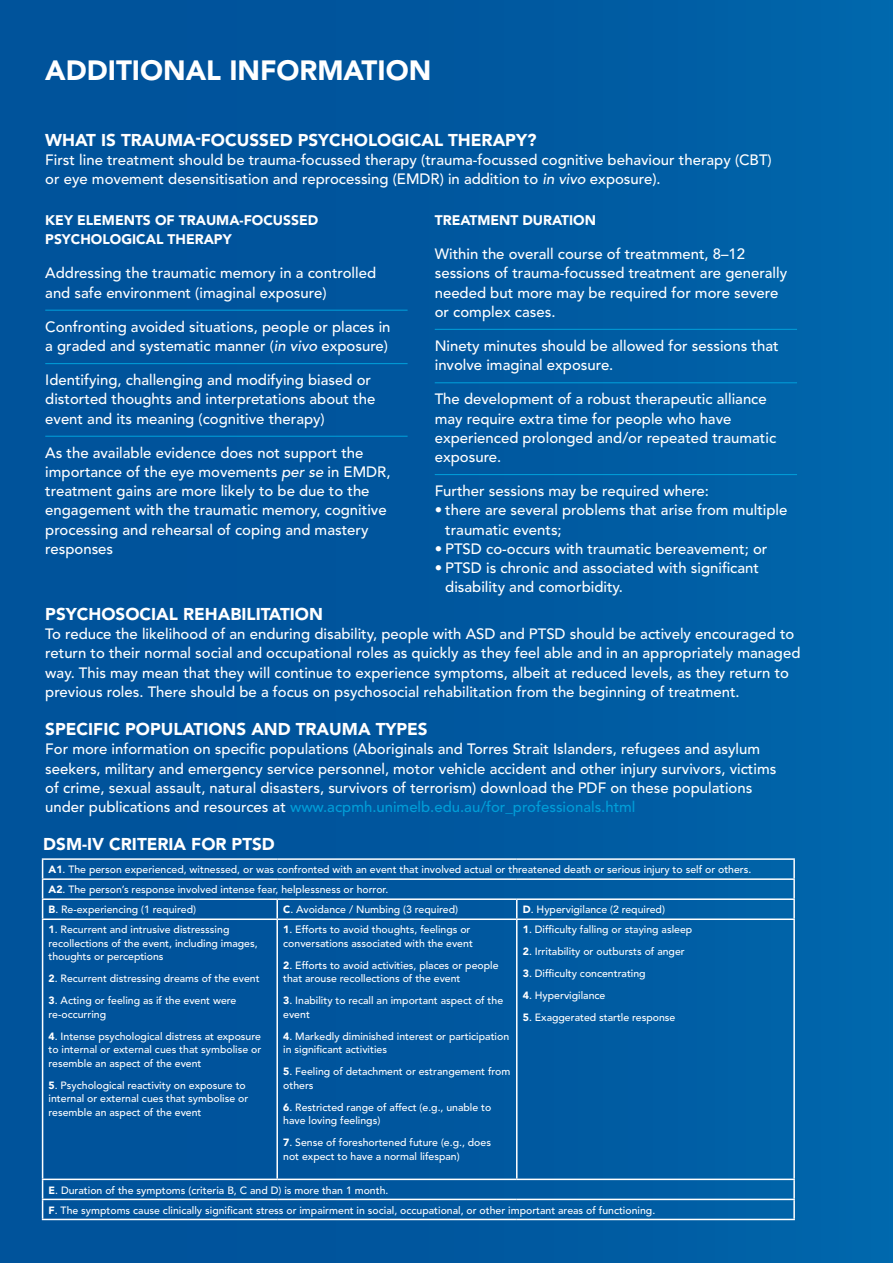
<style>
.page{position:relative;width:893px;height:1263px;background:#fff}
.page>*{position:absolute;margin:0;border:0;box-sizing:border-box;transform-origin:0 0}
.t1{font:900 27.75px "Avenir";color:#fff}
.t2{font:900 17.1px "Avenir";color:#fff}
.t3{font:500 14.85px/19.2px "Avenir";color:#fff}
.t4{font:900 13.8px "Avenir";color:#fff}
.t5{font:500 10.5px/13.5px "Avenir";color:#fff}
.s1{font-style:italic}
.s2{color:#009dd8}
.s3{font-weight:900}
</style>
<div class="page">
<div style="left:0;top:0;width:893px;height:1263px;background:linear-gradient(to right,#004f98,#0064a9)"></div>
<hr style="left:45px;top:310px;width:363px;height:1px;background:#009dd8">
<hr style="left:45px;top:363px;width:363px;height:1px;background:#009dd8">
<hr style="left:45px;top:436px;width:363px;height:1px;background:#009dd8">
<hr style="left:435px;top:329px;width:362px;height:1px;background:#009dd8">
<hr style="left:435px;top:382px;width:362px;height:1px;background:#009dd8">
<hr style="left:435px;top:474px;width:362px;height:1px;background:#009dd8">
<hr style="left:42px;top:858px;width:235px;height:2px;background:#fff">
<hr style="left:277px;top:858px;width:240px;height:2px;background:#fff">
<hr style="left:517px;top:858px;width:278px;height:2px;background:#fff">
<hr style="left:42px;top:878px;width:235px;height:2px;background:#fff">
<hr style="left:277px;top:878px;width:240px;height:2px;background:#fff">
<hr style="left:517px;top:878px;width:278px;height:2px;background:#fff">
<hr style="left:42px;top:1199px;width:235px;height:1px;background:#fff">
<svg style="left:42px;top:1180px;width:1px;height:39px"></svg>
<hr style="left:277px;top:1199px;width:240px;height:1px;background:#fff">
<hr style="left:517px;top:1199px;width:278px;height:1px;background:#fff">
<svg style="left:793px;top:1180px;width:2px;height:39px"></svg>
<hr style="left:42px;top:1219px;width:235px;height:1px;background:#fff">
<hr style="left:277px;top:1219px;width:240px;height:1px;background:#fff">
<hr style="left:517px;top:1219px;width:278px;height:1px;background:#fff">
<hr style="left:42px;top:898px;width:235px;height:2px;background:#fff">
<svg style="left:42px;top:860px;width:1px;height:58px"></svg>
<hr style="left:277px;top:898px;width:240px;height:2px;background:#fff">
<svg style="left:276px;top:900px;width:2px;height:18px"></svg>
<hr style="left:517px;top:898px;width:278px;height:2px;background:#fff">
<svg style="left:516px;top:900px;width:1px;height:18px"></svg>
<svg style="left:793px;top:860px;width:2px;height:58px"></svg>
<hr style="left:42px;top:918px;width:235px;height:2px;background:#fff">
<hr style="left:42px;top:920px;width:1px;height:258px;background:#fff">
<hr style="left:277px;top:918px;width:240px;height:2px;background:#fff">
<hr style="left:276px;top:920px;width:2px;height:258px;background:#fff">
<hr style="left:517px;top:918px;width:278px;height:2px;background:#fff">
<hr style="left:516px;top:920px;width:1px;height:258px;background:#fff">
<hr style="left:793px;top:920px;width:2px;height:258px;background:#fff">
<hr style="left:42px;top:1178px;width:235px;height:2px;background:#fff">
<hr style="left:277px;top:1178px;width:240px;height:2px;background:#fff">
<hr style="left:517px;top:1178px;width:278px;height:2px;background:#fff">
<h1 class="t1" style="left:45px;top:54px;width:363px">ADDITIONAL INFORMATION</h1>
<p class="t2" style="left:45px;top:130px;width:88px">WHAT IS TRA</p>
<p class="t2" style="left:154px;top:130px;width:107px">UMA-FOCUSSED</p>
<p class="t2" style="left:298px;top:130px;width:106px">PSYCHOLOGICA</p>
<p class="t2" style="left:434px;top:130px;width:49px">L THERAP</p>
<p class="t2" style="left:516px;top:130px;width:22px">Y?</p>
<p class="t3" style="left:45px;top:151px;width:728px">First line treatment should be trauma-focussed therapy (trauma-focussed cognitive behaviour therapy (CBT) or eye movement desensitisation and reprocessing (EMDR) in addition to <span class="s1">in vivo</span> exposure).</p>
<p class="t4" style="left:45px;top:212px;width:59px">KEY ELEME</p>
<p class="t4" style="left:124px;top:212px;width:66px">NTS OF TRA</p>
<p class="t4" style="left:206px;top:212px;width:87px">UMA-FOCUSSED</p>
<p class="t4" style="left:45px;top:231px;width:86px">PSYCHOLOGICA</p>
<p class="t4" style="left:156px;top:231px;width:40px">L THERAP</p>
<p class="t4" style="left:223px;top:231px;width:10px">Y</p>
<p class="t3" style="left:45px;top:264px;width:332px">Addressing the traumatic memory in a controlled and safe environment (imaginal exposure)</p>
<p class="t3" style="left:45px;top:317px;width:347px">Confronting avoided situations, people or places in a graded and systematic manner (<span class="s1">in vivo</span> exposure)</p>
<p class="t3" style="left:45px;top:371px;width:332px">Identifying, challenging and modifying biased or distorted thoughts and interpretations about the event and its meaning (cognitive therapy)</p>
<p class="t3" style="left:45px;top:443px;width:347px">As the available evidence does not support the importance of the eye movements <span class="s1">per se</span> in EMDR, treatment gains are more likely to be due to the engagement with the traumatic memory, cognitive processing and rehearsal of coping and mastery responses</p>
<p class="t4" style="left:435px;top:212px;width:19px">TREATME</p>
<p class="t4" style="left:499px;top:212px;width:53px">NT DURATI</p>
<p class="t4" style="left:573px;top:212px;width:24px">ON</p>
<p class="t3" style="left:435px;top:245px;width:354px">Within the overall course of treatmment, 8–12 sessions of trauma-focussed treatment are generally needed but more may be required for more severe or complex cases.</p>
<p class="t3" style="left:435px;top:337px;width:345px">Ninety minutes should be allowed for sessions that involve imaginal exposure.</p>
<p class="t3" style="left:435px;top:390px;width:343px">The development of a robust therapeutic alliance may require extra time for people who have experienced prolonged and/or repeated traumatic exposure.</p>
<p class="t3" style="left:435px;top:482px;width:276px">Further sessions may be required where:</p>
<p class="t3" style="left:445px;top:501px;width:344px;text-indent:-10px">• there are several problems that arise from multiple traumatic events;</p>
<p class="t3" style="left:435px;top:539px;width:334px">• PTSD co-occurs with traumatic bereavement; or</p>
<p class="t3" style="left:445px;top:559px;width:315px;text-indent:-10px">• PTSD is chronic and associated with significant disability and comorbidity.</p>
<p class="t2" style="left:45px;top:604px;width:219px">PSYCHOSOCIAL RE HABILITATI</p>
<p class="t2" style="left:295px;top:604px;width:30px">ON</p>
<p class="t3" style="left:45px;top:625px;width:757px">To reduce the likelihood of an enduring disability, people with ASD and PTSD should be actively encouraged to return to their normal social and occupational roles as quickly as they feel able and in an appropriately managed way. This may mean that they will continue to experience symptoms, albeit at reduced levels, as they return to previous roles. There should be a focus on psychosocial rehabilitation from the beginning of treatment.</p>
<p class="t2" style="left:45px;top:719px;width:384px">SPECIFIC POPULATIONS AND TRAUMA TYPES</p>
<p class="t3" style="left:45px;top:740px;width:733px">For more information on specific populations (Aboriginals and Torres Strait Islanders, refugees and asylum seekers, military and emergency service personnel, motor vehicle accident and other injury survivors, victims of crime, sexual assault, natural disasters, survivors of terrorism) download the PDF on these populations under publications and resources at <span class="s2">www.acpmh.unimelb.edu.au/for_professionals.html</span></p>
<p class="t2" style="left:43px;top:833px;width:88px">DSM-IV CRITERIA</p>
<p class="t2" style="left:191px;top:833px;width:85px">FOR PTSD</p>
<p class="t5" style="left:49px;top:860px;width:704px;line-height:20.1px"><span class="s3">A1</span>. The person experienced, witnessed, or was confronted with an event that involved actual or threatened death or serious injury to self or others.<br><span class="s3">A2</span>. The person’s response involved intense fear, helplessness or horror.<br><span class="s3">B</span>. Re-experiencing (1 required)</p>
<p class="t5" style="left:283px;top:903px;width:176px"><span class="s3">C</span>. Avoidance / Numbing (3 required)</p>
<p class="t5" style="left:523px;top:903px;width:144px"><span class="s3">D</span>. Hypervigilance (2 required)</p>
<p class="t5" style="left:49px;top:923px;width:211px"><span class="s3">1</span>. Recurrent and intrusive distresssing recollections of the event, including images, thoughts or perceptions</p>
<p class="t5" style="left:49px;top:972px;width:213px"><span class="s3">2</span>. Recurrent distressing dreams of the event</p>
<p class="t5" style="left:49px;top:994px;width:189px"><span class="s3">3</span>. Acting or feeling as if the event were re-occurring</p>
<p class="t5" style="left:49px;top:1030px;width:214px;text-align:justify"><span class="s3">4</span>. Intense psychological distress at exposure to internal or external cues that symbolise or resemble an aspect of the event</p>
<p class="t5" style="left:49px;top:1079px;width:201px"><span class="s3">5</span>. Psychological reactivity on exposure to internal or external cues that symbolise or resemble an aspect of the event</p>
<p class="t5" style="left:283px;top:923px;width:191px"><span class="s3">1</span>. Efforts to avoid thoughts, feelings or conversations associated with the event</p>
<p class="t5" style="left:283px;top:959px;width:217px"><span class="s3">2</span>. Efforts to avoid activities, places or people that arouse recollections of the event</p>
<p class="t5" style="left:283px;top:994px;width:221px"><span class="s3">3</span>. Inability to recall an important aspect of the event</p>
<p class="t5" style="left:283px;top:1030px;width:227px"><span class="s3">4</span>. Markedly diminished interest or participation in significant activities</p>
<p class="t5" style="left:283px;top:1065px;width:229px"><span class="s3">5</span>. Feeling of detachment or estrangement from others</p>
<p class="t5" style="left:283px;top:1101px;width:210px"><span class="s3">6</span>. Restricted range of affect (e.g., unable to have loving feelings)</p>
<p class="t5" style="left:283px;top:1136px;width:209px"><span class="s3">7</span>. Sense of foreshortened future (e.g., does not expect to have a normal lifespan)</p>
<p class="t5" style="left:523px;top:923px;width:171px"><span class="s3">1</span>. Difficulty falling or staying asleep</p>
<p class="t5" style="left:523px;top:945px;width:163px"><span class="s3">2</span>. Irritability or outbursts of anger</p>
<p class="t5" style="left:523px;top:967px;width:124px"><span class="s3">3</span>. Difficulty concentrating</p>
<p class="t5" style="left:523px;top:989px;width:84px"><span class="s3">4</span>. Hypervigilance</p>
<p class="t5" style="left:523px;top:1011px;width:154px"><span class="s3">5</span>. Exaggerated startle response</p>
<p class="t5" style="left:49px;top:1180px;width:608px;line-height:20.1px"><span class="s3">E</span>. Duration of the symptoms (criteria B, C and D) is more than 1 month.<br><span class="s3">F</span>. The symptoms cause clinically significant stress or impairment in social, occupational, or other important areas of functioning.</p>
</div>
